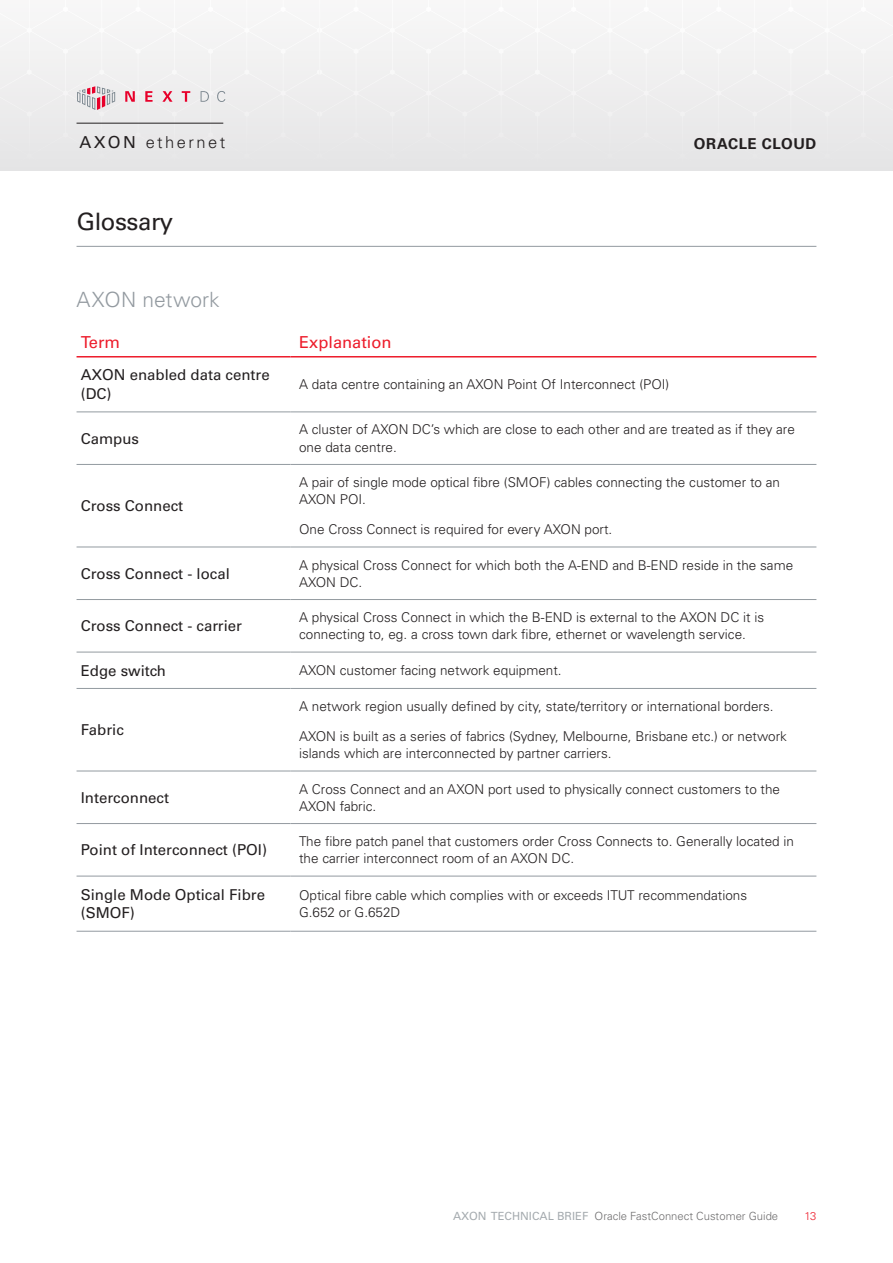
<style>
.page{position:relative;width:893px;height:1263px;background:#fff}
.page>*{position:absolute;margin:0;border:0;box-sizing:border-box;transform-origin:0 0}
.t1{font:24px "Univers LT Std";letter-spacing:-.02em;color:#231f20}
.t2{font:300 21px "Univers LT Std";color:#939aa0}
.t3{font:16.5px "Univers LT Std";color:#ed1c2b}
.t4{font:300 16.5px "Univers LT Std";letter-spacing:.15em;color:#231f20}
.t5{font:15px/18.8px "Univers LT Std";color:#231f20}
.t6{font:700 15px "Univers LT Std";letter-spacing:.035em;color:#231f20}
.t7{font:300 13.5px/17.2px "Univers LT Std";color:#231f20}
.t8{font:300 11.25px "Univers LT Std";color:#6f6e6f}
.t9{font:300 11.25px "Univers LT Std";color:#ed1c2b}
.s1{font-weight:400}
.s2{font-weight:400;color:#a5abaf}
</style>
<div class="page">
<div style="left:0;top:29px;width:319px;height:141px;background:#ededed"></div>
<div style="left:320px;top:29px;width:435px;height:141px;background:#ededed"></div>
<div style="left:755px;top:29px;width:138px;height:141px;background:#ededed"></div>
<hr style="left:77px;top:123px;width:146px;height:1px;background:#231f20">
<svg style="left:125px;top:91px;width:10px;height:11px"></svg>
<svg style="left:145px;top:91px;width:8px;height:11px"></svg>
<svg style="left:162px;top:91px;width:11px;height:11px"></svg>
<svg style="left:182px;top:91px;width:8px;height:11px"></svg>
<svg style="left:201px;top:91px;width:8px;height:11px"></svg>
<svg style="left:217px;top:91px;width:8px;height:11px"></svg>
<svg style="left:77px;top:86px;width:38px;height:24px"></svg>
<hr style="left:77px;top:412px;width:214px;height:1px;background:#939aa0">
<hr style="left:291px;top:412px;width:525px;height:1px;background:#939aa0">
<hr style="left:77px;top:464px;width:214px;height:1px;background:#939aa0">
<hr style="left:291px;top:464px;width:525px;height:1px;background:#939aa0">
<hr style="left:77px;top:547px;width:214px;height:1px;background:#939aa0">
<hr style="left:291px;top:547px;width:525px;height:1px;background:#939aa0">
<hr style="left:77px;top:599px;width:214px;height:1px;background:#939aa0">
<hr style="left:291px;top:599px;width:525px;height:1px;background:#939aa0">
<hr style="left:77px;top:652px;width:214px;height:1px;background:#939aa0">
<hr style="left:291px;top:652px;width:525px;height:1px;background:#939aa0">
<hr style="left:77px;top:688px;width:214px;height:1px;background:#939aa0">
<hr style="left:291px;top:688px;width:525px;height:1px;background:#939aa0">
<hr style="left:77px;top:771px;width:214px;height:1px;background:#939aa0">
<hr style="left:291px;top:771px;width:525px;height:1px;background:#939aa0">
<hr style="left:77px;top:823px;width:214px;height:1px;background:#939aa0">
<hr style="left:291px;top:823px;width:525px;height:1px;background:#939aa0">
<hr style="left:77px;top:876px;width:214px;height:1px;background:#939aa0">
<hr style="left:291px;top:876px;width:525px;height:1px;background:#939aa0">
<hr style="left:77px;top:931px;width:214px;height:1px;background:#939aa0">
<hr style="left:291px;top:931px;width:525px;height:1px;background:#939aa0">
<hr style="left:77px;top:356px;width:214px;height:1px;background:#ed1c2b">
<hr style="left:291px;top:356px;width:525px;height:1px;background:#ed1c2b">
<hr style="left:77px;top:246px;width:739px;height:1px;background:#939aa0">
<p class="t4" style="left:80px;top:132px;width:147px"><span class="s1">AXON</span> ethernet</p>
<p class="t6" style="left:694px;top:135px;width:124px">ORACLE CLOUD</p>
<h1 class="t1" style="left:77px;top:207px;width:98px">Glossary</h1>
<h2 class="t2" style="left:77px;top:286px;width:145px">AXON network</h2>
<p class="t3" style="left:81px;top:333px;width:41px">Term</p>
<p class="t3" style="left:299px;top:333px;width:94px">Explanation</p>
<p class="t5" style="left:81px;top:366px;width:190px">AXON enabled data centre (DC)</p>
<p class="t7" style="left:299px;top:376px;width:372px">A data centre containing an AXON Point Of Interconnect (POI)</p>
<p class="t5" style="left:81px;top:429px;width:60px">Campus</p>
<p class="t7" style="left:299px;top:421px;width:497px">A cluster of AXON DC’s which are close to each other and are treated as if they are one data centre.</p>
<p class="t5" style="left:81px;top:496px;width:104px">Cross Connect</p>
<p class="t7" style="left:299px;top:474px;width:482px">A pair of single mode optical fibre (SMOF) cables connecting the customer to an<br>AXON POI.</p>
<p class="t7" style="left:299px;top:521px;width:315px">One Cross Connect is required for every AXON port.</p>
<p class="t5" style="left:81px;top:564px;width:151px">Cross Connect - local</p>
<p class="t7" style="left:299px;top:556px;width:496px">A physical Cross Connect for which both the A-END and B-END reside in the same<br>AXON DC.</p>
<p class="t5" style="left:81px;top:617px;width:163px">Cross Connect - carrier</p>
<p class="t7" style="left:299px;top:609px;width:466px">A physical Cross Connect in which the B-END is external to the AXON DC it is connecting to, eg. a cross town dark fibre, ethernet or wavelength service.</p>
<p class="t5" style="left:81px;top:661px;width:87px">Edge switch</p>
<p class="t7" style="left:299px;top:662px;width:264px">AXON customer facing network equipment.</p>
<p class="t5" style="left:81px;top:720px;width:45px">Fabric</p>
<p class="t7" style="left:299px;top:697px;width:476px">A network region usually defined by city, state/territory or international borders.</p>
<p class="t7" style="left:299px;top:728px;width:489px">AXON is built as a series of fabrics (Sydney, Melbourne, Brisbane etc.) or network islands which are interconnected by partner carriers.</p>
<p class="t5" style="left:81px;top:788px;width:90px">Interconnect</p>
<p class="t7" style="left:299px;top:780px;width:482px">A Cross Connect and an AXON port used to physically connect customers to the<br>AXON fabric.</p>
<p class="t5" style="left:81px;top:841px;width:188px">Point of Interconnect (POI)</p>
<p class="t7" style="left:299px;top:833px;width:496px">The fibre patch panel that customers order Cross Connects to. Generally located in the carrier interconnect room of an AXON DC.</p>
<p class="t5" style="left:81px;top:885px;width:186px">Single Mode Optical Fibre (SMOF)</p>
<p class="t7" style="left:299px;top:886px;width:450px">Optical fibre cable which complies with or exceeds ITUT recommendations<br>G.652 or G.652D</p>
<p class="t8" style="left:453px;top:1209px;width:327px"><span class="s2">AXON TECHNICAL BRIEF</span> Oracle FastConnect Customer Guide</p>
<p class="t9" style="left:804px;top:1209px;width:13px">13</p>
</div>
